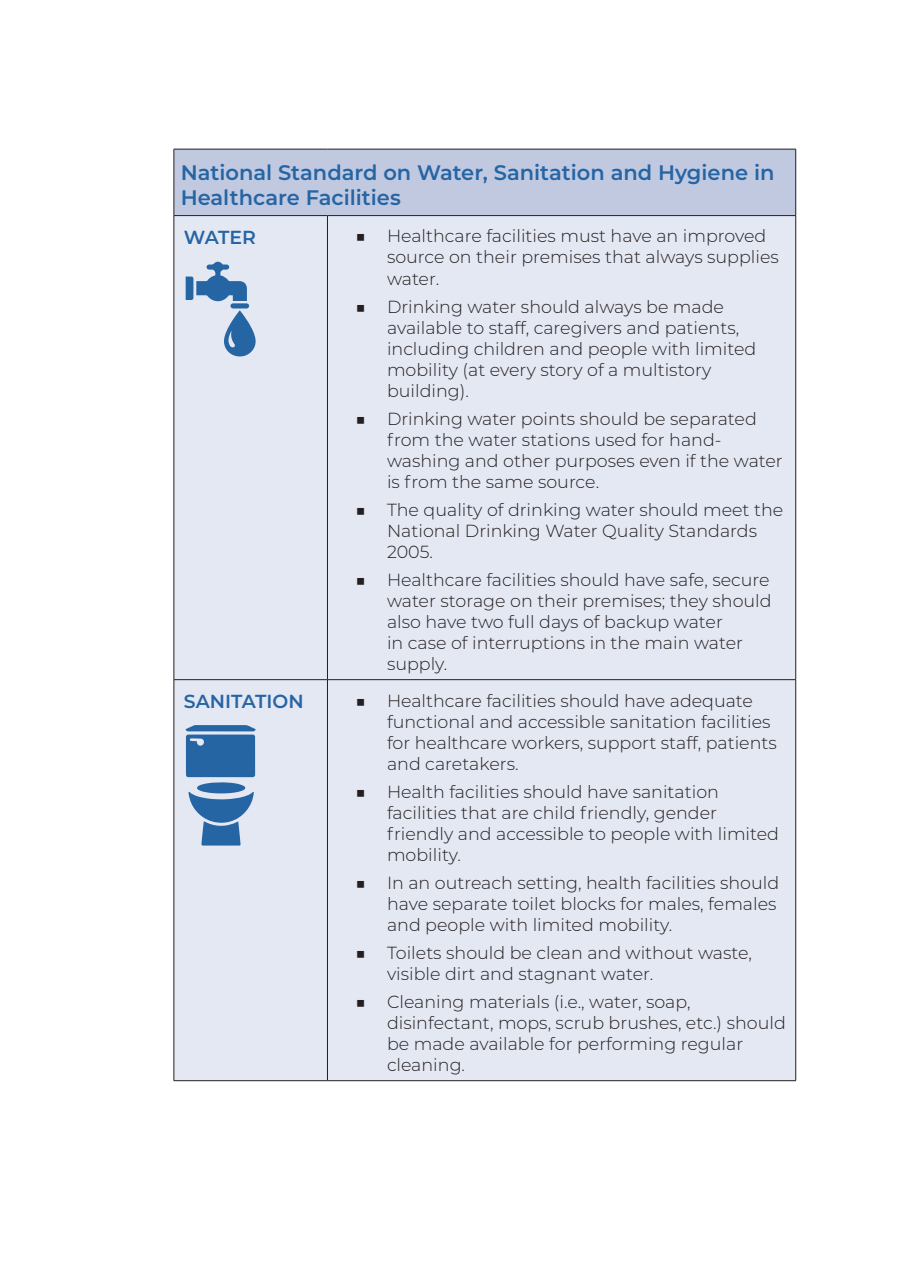
<style>
.page{position:relative;width:920px;height:1286px;background:#fff}
.page>*{position:absolute;margin:0;border:0;box-sizing:border-box;transform-origin:0 0}
._12-Heading{font:600 21px/25.2px "Montserrat";color:#2665a4}
._12-Heading-2{font:600 18.9px "Montserrat";color:#2665a4}
.t1{font:300 17.5px/21px "Montserrat";color:#231f20}
</style>
<div class="page">
<div style="left:174px;top:149px;width:622px;height:66px;background:#c1c9e1"></div>
<div style="left:175px;top:216px;width:620px;height:864px;background:#e4e8f3"></div>
<hr style="left:174px;top:149px;width:1px;height:66px;background:#231f20">
<hr style="left:174px;top:149px;width:153px;height:1px;background:#231f20">
<hr style="left:327px;top:149px;width:469px;height:1px;background:#231f20">
<hr style="left:795px;top:149px;width:1px;height:66px;background:#231f20">
<hr style="left:174px;top:216px;width:1px;height:463px;background:#231f20">
<hr style="left:174px;top:215px;width:153px;height:1px;background:#231f20">
<hr style="left:327px;top:215px;width:469px;height:1px;background:#231f20">
<hr style="left:327px;top:216px;width:1px;height:463px;background:#231f20">
<hr style="left:795px;top:216px;width:1px;height:463px;background:#231f20">
<hr style="left:174px;top:679px;width:1px;height:401px;background:#231f20">
<hr style="left:174px;top:679px;width:153px;height:1px;background:#231f20">
<hr style="left:327px;top:679px;width:469px;height:1px;background:#231f20">
<hr style="left:327px;top:679px;width:1px;height:401px;background:#231f20">
<hr style="left:795px;top:679px;width:1px;height:401px;background:#231f20">
<hr style="left:174px;top:1080px;width:153px;height:1px;background:#231f20">
<hr style="left:327px;top:1080px;width:469px;height:1px;background:#231f20">
<svg style="left:186px;top:261px;width:70px;height:97px;background:#a2bbd7"></svg>
<svg style="left:185px;top:725px;width:71px;height:120px;background:#6590be"></svg>
<p class="_12-Heading" style="left:181px;top:159px;width:595px">National Standard on Water, Sanitation and Hygiene in<br>Healthcare Facilities</p>
<p class="_12-Heading-2" style="left:184px;top:224px;width:74px">WATER</p>
<p class="t1" style="left:387px;top:225px;width:393px;text-indent:-32px">■ Healthcare facilities must have an improved source on their premises that always supplies water.</p>
<p class="t1" style="left:387px;top:295px;width:371px;text-indent:-32px">■ Drinking water should always be made available to staff, caregivers and patients, including children and people with limited mobility (at every story of a multistory building).</p>
<p class="t1" style="left:387px;top:407px;width:397px;text-indent:-32px">■ Drinking water points should be separated from the water stations used for hand&shy;washing and other purposes even if the water is from the same source.</p>
<p class="t1" style="left:387px;top:498px;width:398px;text-indent:-32px">■ The quality of drinking water should meet the<br>National Drinking Water Quality Standards<br>2005.</p>
<p class="t1" style="left:387px;top:568px;width:386px;text-indent:-32px">■ Healthcare facilities should have safe, secure water storage on their premises; they should also have two full days of backup water<br>in case of interruptions in the main water supply.</p>
<p class="_12-Heading-2" style="left:184px;top:687px;width:122px">SANITATION</p>
<p class="t1" style="left:387px;top:689px;width:391px;text-indent:-32px">■ Healthcare facilities should have adequate functional and accessible sanitation facilities for healthcare workers, support staff, patients and caretakers.</p>
<p class="t1" style="left:387px;top:780px;width:394px;text-indent:-32px">■ Health facilities should have sanitation facilities that are child friendly, gender friendly and accessible to people with limited mobility.</p>
<p class="t1" style="left:387px;top:871px;width:394px;text-indent:-32px">■ In an outreach setting, health facilities should have separate toilet blocks for males, females and people with limited mobility.</p>
<p class="t1" style="left:387px;top:941px;width:366px;text-indent:-32px">■ Toilets should be clean and without waste, visible dirt and stagnant water.</p>
<p class="t1" style="left:387px;top:990px;width:400px;text-indent:-32px">■ Cleaning materials (i.e., water, soap, disinfectant, mops, scrub brushes, etc.) should be made available for performing regular cleaning.</p>
</div>
